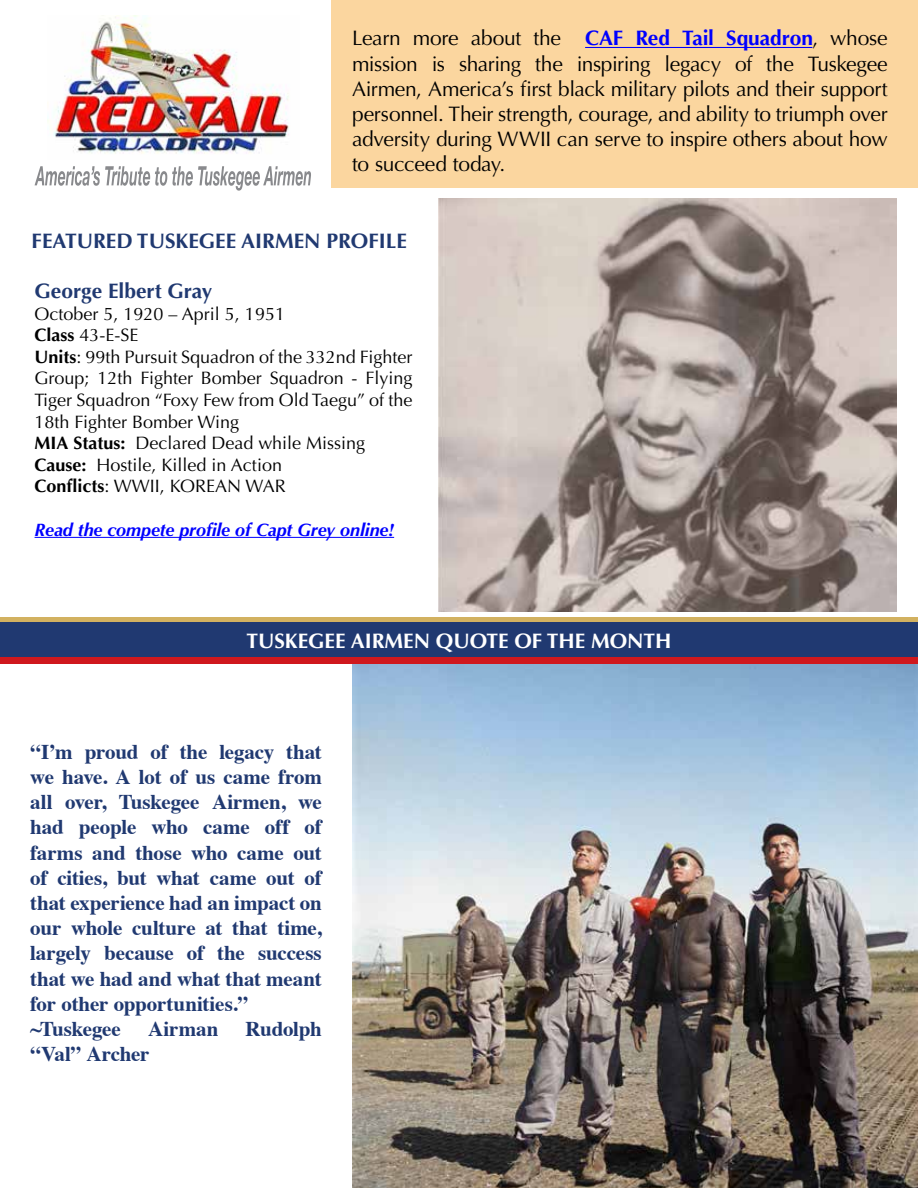
<style>
.page{position:relative;width:918px;height:1188px;background:#fff}
.page>*{position:absolute;margin:0;border:0;box-sizing:border-box;transform-origin:0 0}
.t1{font:700 21px/25.2px "Times";letter-spacing:-.01em;color:#203971}
.t2{font:21px/25.2px "Optima";letter-spacing:-.015em;color:#000;text-align:justify}
.t3{font:700 21px "Optima";color:#203971}
.t4{font:700 21px "Optima";color:#fff}
.t5{font:18px/21.6px "Optima";color:#000}
.t6{font:italic 700 18px "Optima";letter-spacing:-.01em;color:#00f}
.s1{font-weight:700;color:#00f}
.s2{font-weight:700}
</style>
<div class="page">
<div style="left:332px;top:0;width:586px;height:188px;background:#fbd69f"></div>
<img style="left:438px;top:199px;width:458px;height:412px">
<img style="left:47px;top:16px;width:242px;height:138px">
<svg style="left:35px;top:166px;width:276px;height:25px"></svg>
<hr style="left:35px;top:537px;width:359px;height:1px;background:#00f">
<img style="left:352px;top:664px;width:566px;height:524px">
<div style="left:0;top:622px;width:918px;height:37px;background:#203971"></div>
<div style="left:0;top:658px;width:918px;height:6px;background:#cf181d"></div>
<div style="left:0;top:617px;width:918px;height:5px;background:#d2b160"></div>
<hr style="left:585px;top:47px;width:227px;height:1px;background:#00f">
<p class="t2" style="left:352px;top:26px;width:537px">Learn more about the <span class="s1">CAF Red Tail Squadron</span>, whose mission is sharing the inspiring legacy of the Tuskegee Airmen, America’s first black military pilots and their support personnel. Their strength, courage, and ability to triumph over adversity during WWII can serve to inspire others about how to succeed today.</p>
<p class="t3" style="left:32px;top:229px;width:377px">FEATURED TUSKEGEE AIRMEN PROFILE</p>
<p class="t3" style="left:35px;top:279px;width:179px">George Elbert Gray</p>
<p class="t5" style="left:35px;top:303px;width:379px">October 5, 1920 – April 5, 1951<br><span class="s2">Class</span> 43-E-SE<br><span class="s2">Units</span>: 99th Pursuit Squadron of the 332nd Fighter Group; 12th Fighter Bomber Squadron - Flying Tiger Squadron “Foxy Few from Old Taegu” of the 18th Fighter Bomber Wing<br><span class="s2">MIA Status:</span> Declared Dead while Missing <span class="s2">Cause:</span> Hostile, Killed in Action<br><span class="s2">Conflicts</span>: WWII, KOREAN WAR</p>
<p class="t6" style="left:35px;top:519px;width:361px">Read the compete profile of Capt Grey online!</p>
<p class="t4" style="left:246px;top:629px;width:427px">TUSKEGEE AIRMEN QUOTE OF THE MONTH</p>
<p class="t1" style="left:30px;top:737px;width:293px">“I’m proud of the legacy that we have. A lot of us came from all over, Tuskegee Airmen, we had people who came off of farms and those who came out of cities, but what came out of that experience had an impact on our whole culture at that time, largely because of the success that we had and what that meant for other opportunities.” ~Tuskegee</p>
<p class="t1" style="left:148px;top:1014px;width:72px">Airman</p>
<p class="t1" style="left:246px;top:1014px;width:78px">Rudolph</p>
<p class="t1" style="left:30px;top:1039px;width:121px">“Val” Archer</p>
</div>
